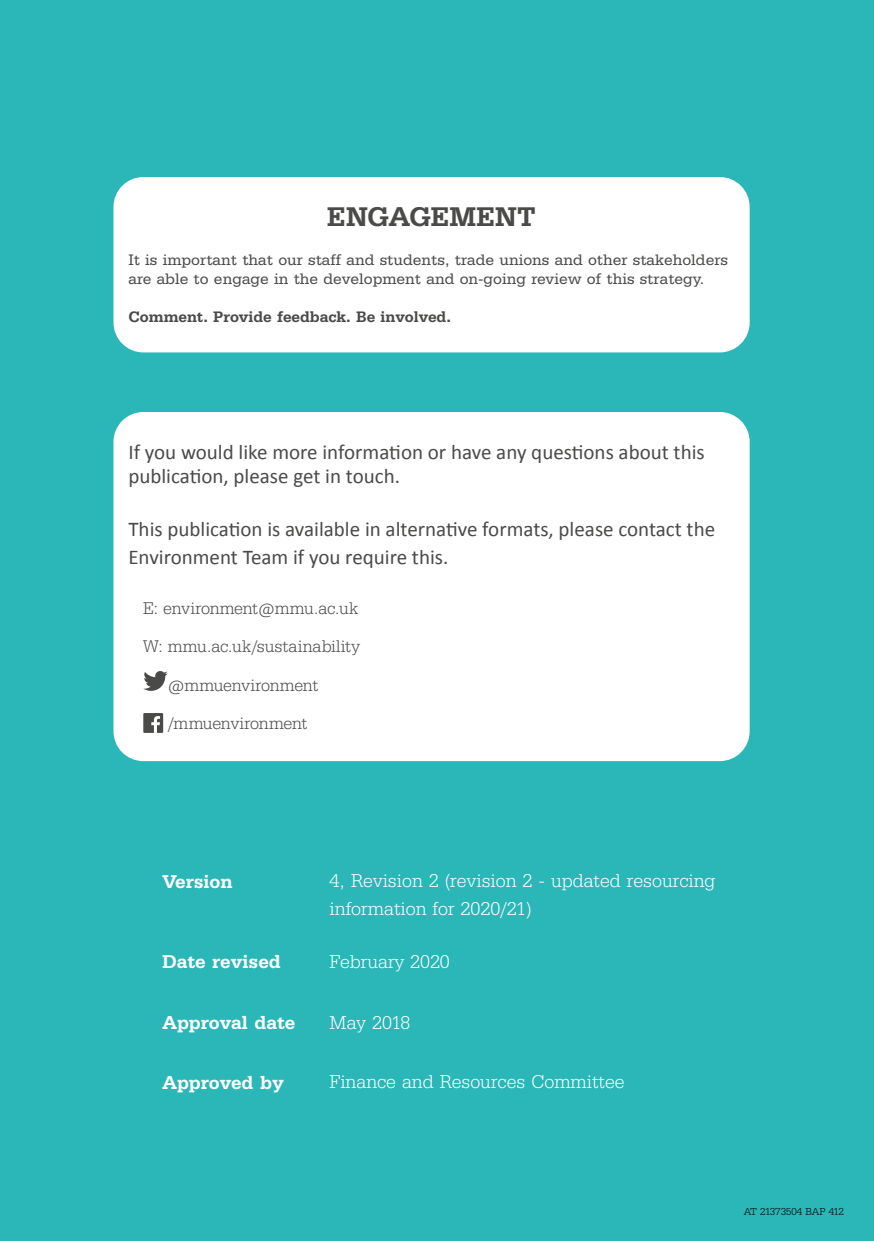
<style>
.page{position:relative;width:874px;height:1241px;background:#fff}
.page>*{position:absolute;margin:0;border:0;box-sizing:border-box;transform-origin:0 0}
.t1{font:500 28px "Serifa BEFOP";letter-spacing:-.01em;color:#4a4a49}
.t2{font:21px/24.5px "Calibri";color:#4a4a49}
.t3{font:300 19.25px/28px "Serifa BEFOP";color:#fff}
.t4{font:500 19.25px "Serifa BEFOP";color:#fff}
.t5{font:300 17.5px "Serifa BEFOP";letter-spacing:-.015em;color:#4a4a49}
.t6{font:15.75px/19.2px "Serifa BEFOP";color:#4a4a49}
.t7{font:500 15.75px "Serifa BEFOP";color:#4a4a49}
.t8{font:300 10.5px "Serifa BEFOP";letter-spacing:-.01em;color:#000}
</style>
<div class="page">
<div style="left:0;top:0;width:873px;height:1240px;background:#2bb6b7"></div>
<div style="left:113px;top:412px;width:636px;height:349px;background:#fff;border-radius:30px"></div>
<svg style="left:143px;top:671px;width:25px;height:19px"></svg>
<div style="left:143px;top:713px;width:20px;height:19px;background:#4a4a49"></div>
<svg style="left:151px;top:716px;width:9px;height:16px"></svg>
<div style="left:113px;top:177px;width:636px;height:175px;background:#fff;border-radius:30px"></div>
<h1 class="t1" style="left:327px;top:201px;width:210px">ENGAGEMENT</h1>
<p class="t6" style="left:128px;top:250px;width:601px">It is important that our staff and students, trade unions and other stakeholders are able to engage in the development and on-going review of this strategy.</p>
<p class="t7" style="left:128px;top:308px;width:324px">Comment. Provide feedback. Be involved.</p>
<p class="t2" style="left:128px;top:438px;width:577px">If you would like more information or have any questions about this publication, please get in touch.</p>
<p class="t2" style="left:128px;top:514px;width:588px;line-height:28px">This publication is available in alternative formats, please contact the<br>Environment Team if you require this.</p>
<p class="t5" style="left:143px;top:598px;width:216px">E: environment@mmu.ac.uk</p>
<p class="t5" style="left:143px;top:636px;width:218px">W: mmu.ac.uk/sustainability</p>
<p class="t5" style="left:167px;top:675px;width:152px">@mmuenvironment</p>
<p class="t5" style="left:167px;top:713px;width:141px">/mmuenvironment</p>
<p class="t4" style="left:162px;top:870px;width:72px">Version</p>
<p class="t3" style="left:329px;top:866px;width:387px">4, Revision 2 (revision 2 - updated resourcing information for 2020/21)</p>
<p class="t4" style="left:162px;top:950px;width:120px">Date revised</p>
<p class="t3" style="left:329px;top:947px;width:122px">February 2020</p>
<p class="t4" style="left:162px;top:1011px;width:135px">Approval date</p>
<p class="t3" style="left:329px;top:1008px;width:82px">May 2018</p>
<p class="t4" style="left:162px;top:1070px;width:123px">Approved by</p>
<p class="t3" style="left:329px;top:1067px;width:296px">Finance and Resources Committee</p>
<p class="t8" style="left:743px;top:1204px;width:101px">AT 21373504 BAP 412</p>
</div>
